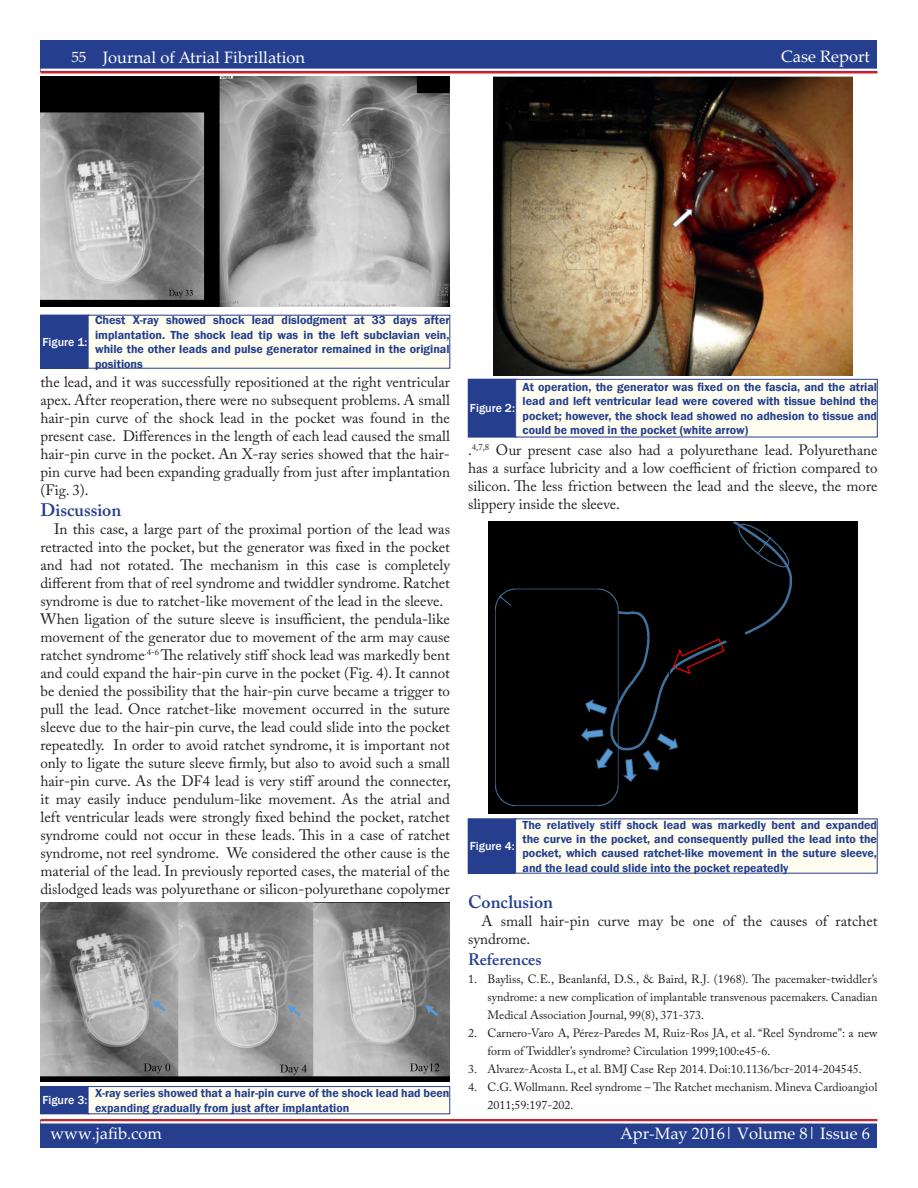
<style>
.page{position:relative;width:918px;height:1188px;background:#fff}
.page>*{position:absolute;margin:0;border:0;box-sizing:border-box;transform-origin:0 0}
._10_Body_Text{font:600 18px "Adobe Caslon Pro";color:#253f8e}
.white_header_for_blu{font:16.5px "Palatino Linotype";color:#fff}
._10_Body_Text-2{font:600 16.5px "Adobe Caslon Pro";color:#253f8e}
._10_Body_Text-3{font:15px/18px "Adobe Caslon Pro";color:#231f20;text-align:justify}
.t1{font:600 12px/14.4px "Franklin Gothic";color:#253f8e;text-align:justify}
.t2{font:12px/18px "Adobe Caslon Pro";color:#231f20}
.t3{font:500 12px "Franklin Gothic";color:#fff}
</style>
<div class="page">
<div style="left:40px;top:1120px;width:838px;height:28px;background:#253f8e"></div>
<hr style="left:40px;top:1119px;width:838px;height:2px;background:#d1232a">
<hr style="left:40px;top:1121px;width:838px;height:3px;background:#fff">
<div style="left:40px;top:40px;width:838px;height:32px;background:#253f8e"></div>
<hr style="left:40px;top:71px;width:838px;height:3px;background:#d1232a">
<hr style="left:40px;top:69px;width:838px;height:2px;background:#fff">
<img style="left:41px;top:77px;width:409px;height:230px">
<div style="left:41px;top:315px;width:48px;height:53px;background:#253f8e"></div>
<div style="left:41px;top:315px;width:48px;height:54px;border:1px solid #253f8e"></div>
<div style="left:88px;top:315px;width:362px;height:53px;background:#fefdf0"></div>
<img style="left:493px;top:77px;width:359px;height:299px">
<div style="left:468px;top:379px;width:49px;height:58px;background:#253f8e"></div>
<div style="left:516px;top:379px;width:361px;height:58px;background:#fefdf0"></div>
<div style="left:515px;top:379px;width:363px;height:58px;border:1px solid #253f8e"></div>
<img style="left:40px;top:902px;width:410px;height:180px">
<div style="left:41px;top:1087px;width:48px;height:27px;background:#253f8e"></div>
<div style="left:40px;top:1086px;width:49px;height:28px;border:1px solid #253f8e"></div>
<div style="left:88px;top:1087px;width:362px;height:27px;background:#fefdf0"></div>
<div style="left:88px;top:1086px;width:362px;height:28px;border:1px solid #253f8e"></div>
<div style="left:488px;top:522px;width:369px;height:291px;background:#000"></div>
<div style="left:468px;top:819px;width:49px;height:54px;background:#253f8e"></div>
<div style="left:516px;top:819px;width:361px;height:54px;background:#fefdf0"></div>
<p class="white_header_for_blu" style="left:781px;top:45px;width:90px">Case Report</p>
<p class="white_header_for_blu" style="left:71px;top:48px;width:235px"><sup>55</sup> Journal of Atrial Fibrillation</p>
<p class="white_header_for_blu" style="left:746px;top:47px;width:125px">Featured Review</p>
<p class="t3" style="left:42px;top:334px;width:46px">Figure 1:</p>
<p class="t1" style="left:95px;top:313px;width:356px">Chest X-ray showed shock lead dislodgment at 33 days after implantation. The shock lead tip was in the left subclavian vein, while the other leads and pulse generator remained in the original positions</p>
<p class="_10_Body_Text-3" style="left:40px;top:373px;width:411px">the lead, and it was successfully repositioned at the right ventricular apex. After reoperation, there were no subsequent problems. A small hair-pin curve of the shock lead in the pocket was found in the present case. Differences in the length of each lead caused the small hair-pin curve in the pocket. An X-ray series showed that the hair&shy;pin curve had been expanding gradually from just after implantation (Fig. 3).</p>
<p class="_10_Body_Text" style="left:40px;top:500px;width:82px">Discussion</p>
<p class="_10_Body_Text-3" style="left:40px;top:520px;width:411px;text-indent:14px">In this case, a large part of the proximal portion of the lead was retracted into the pocket, but the generator was fixed in the pocket and had not rotated. The mechanism in this case is completely different from that of reel syndrome and twiddler syndrome. Ratchet syndrome is due to ratchet-like movement of the lead in the sleeve.</p>
<p class="_10_Body_Text-3" style="left:40px;top:610px;width:412px">When ligation of the suture sleeve is insufficient, the pendula-like movement of the generator due to movement of the arm may cause ratchet syndrome<sup>.4-6</sup> The relatively stiff shock lead was markedly bent and could expand the hair-pin curve in the pocket (Fig. 4). It cannot be denied the possibility that the hair-pin curve became a trigger to pull the lead. Once ratchet-like movement occurred in the suture sleeve due to the hair-pin curve, the lead could slide into the pocket repeatedly. In order to avoid ratchet syndrome, it is important not only to ligate the suture sleeve firmly, but also to avoid such a small hair-pin curve. As the DF4 lead is very stiff around the connecter, it may easily induce pendulum-like movement. As the atrial and left ventricular leads were strongly fixed behind the pocket, ratchet syndrome could not occur in these leads. This in a case of ratchet syndrome, not reel syndrome. We considered the other cause is the material of the lead. In previously reported cases, the material of the dislodged leads was polyurethane or silicon-polyurethane copolymer</p>
<p class="t3" style="left:42px;top:1093px;width:46px">Figure 3:</p>
<p class="t1" style="left:95px;top:1086px;width:356px">X-ray series showed that a hair-pin curve of the shock lead had been expanding gradually from just after implantation</p>
<p class="t3" style="left:470px;top:401px;width:46px">Figure 2:</p>
<p class="t1" style="left:523px;top:380px;width:356px">At operation, the generator was fixed on the fascia, and the atrial lead and left ventricular lead were covered with tissue behind the pocket; however, the shock lead showed no adhesion to tissue and could be moved in the pocket (white arrow)</p>
<p class="_10_Body_Text-3" style="left:468px;top:441px;width:411px">.<sup>4,7,8</sup> Our present case also had a polyurethane lead. Polyurethane has a surface lubricity and a low coefficient of friction compared to silicon. The less friction between the lead and the sleeve, the more slippery inside the sleeve.</p>
<p class="t3" style="left:470px;top:839px;width:46px">Figure 4:</p>
<p class="t1" style="left:523px;top:818px;width:356px">The relatively stiff shock lead was markedly bent and expanded the curve in the pocket, and consequently pulled the lead into the pocket, which caused ratchet-like movement in the suture sleeve, and the lead could slide into the pocket repeatedly</p>
<p class="_10_Body_Text" style="left:468px;top:892px;width:87px">Conclusion</p>
<p class="_10_Body_Text-3" style="left:468px;top:912px;width:411px;text-indent:14px">A small hair-pin curve may be one of the causes of ratchet syndrome.</p>
<p class="_10_Body_Text-2" style="left:468px;top:950px;width:75px">References</p>
<p class="t2" style="left:488px;top:970px;width:392px;text-align:justify;text-indent:-20px">1. Bayliss, C.E., Beanlanfd, D.S., &amp; Baird, R.J. (1968). The pacemaker-twiddler’s syndrome: a new complication of implantable transvenous pacemakers. Canadian Medical Association Journal, 99(8), 371-373.</p>
<p class="t2" style="left:488px;top:1024px;width:392px;text-indent:-20px">2. Carnero-Varo A, Pérez-Paredes M, Ruiz-Ros JA, et al. “Reel Syndrome”: a new form of Twiddler’s syndrome? Circulation 1999;100:e45-6.</p>
<p class="t2" style="left:468px;top:1060px;width:395px">3. Alvarez-Acosta L, et al. BMJ Case Rep 2014. Doi:10.1136/bcr-2014-204545.</p>
<p class="t2" style="left:488px;top:1078px;width:392px;text-indent:-20px">4. C.G. Wollmann. Reel syndrome – The Ratchet mechanism. Mineva Cardioangiol<br>2011;59:197-202.</p>
<p class="white_header_for_blu" style="left:51px;top:1122px;width:113px">www.jafib.com</p>
<p class="white_header_for_blu" style="left:620px;top:1122px;width:251px">Apr-May 2016| Volume 8| Issue 6</p>
</div>
